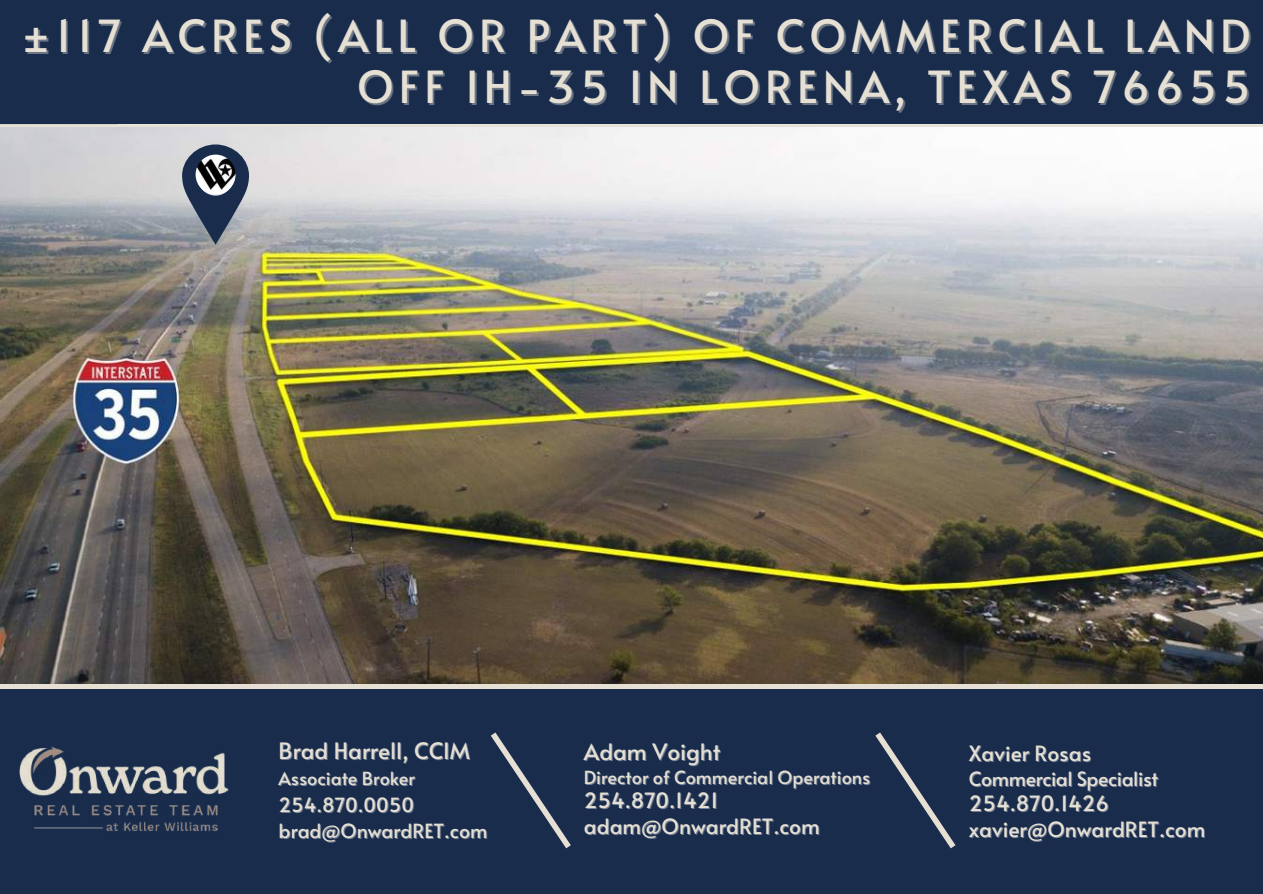
<style>
.page{position:relative;width:1263px;height:894px;background:#fff}
.page>*{position:absolute;margin:0;border:0;box-sizing:border-box;transform-origin:0 0}
.t1{font:51px/55.2px "Alata";letter-spacing:.115em;color:#e6e0d4;text-align:right}
.t2{font:44.1px/50.7px "Alata";letter-spacing:.115em;color:#e6e0d4;text-align:right}
.t3{font:22.5px "Alata";color:#e6e0d4}
.t4{font:21px/25.8px "Alata";color:#e6e0d4}
.t5{font:19.5px/25.8px "Alata";color:#e6e0d4}
.t6{font:19.5px "Alata";letter-spacing:-.02em;color:#e6e0d4}
.t7{font:18px "Alata";color:#e6e0d4}
.s1{color:rgb(230 224 212/.4)}
</style>
<div class="page">
<div style="left:0;top:0;width:1263px;height:124px;background:#192c4c"></div>
<div style="left:0;top:683px;width:1263px;height:6px;background:#e6e0d4"></div>
<div style="left:0;top:124px;width:1263px;height:6px;background:#e6e0d4"></div>
<div style="left:0;top:689px;width:1263px;height:204px;background:#192c4c"></div>
<img style="left:19px;top:746px;width:210px;height:86px">
<svg style="left:491px;top:732px;width:80px;height:117px"></svg>
<svg style="left:875px;top:732px;width:81px;height:117px"></svg>
<img style="left:0;top:127px;width:1263px;height:556px">
<svg style="left:181px;top:144px;width:69px;height:100px;background:#626e80"></svg>
<img style="left:196px;top:154px;width:40px;height:40px;border-radius:50%">
<h2 class="t2" style="left:22px;top:9px;width:1230px">±117 ACRES (ALL OR PART) OF COMMERCIAL LAND<br>OFF IH-35 IN LORENA, TEXAS 76655</h2>
<h1 class="t1" style="left:198px;top:7px;width:1069px">0.898 ACRES AT 1724 SCOTT BLVD I<span class="s1">N<br></span>TEMPLE, TEXAS</h1>
<p class="t3" style="left:279px;top:733px;width:193px">Brad Harrell, CCIM</p>
<p class="t7" style="left:279px;top:764px;width:138px">Associate Broker</p>
<p class="t5" style="left:279px;top:790px;width:210px">254.870.0050 brad@OnwardRET.com</p>
<p class="t3" style="left:584px;top:735px;width:138px">Adam Voight</p>
<p class="t7" style="left:584px;top:763px;width:288px">Director of Commercial Operations</p>
<p class="t4" style="left:584px;top:786px;width:237px">254.870.1421 adam@OnwardRET.com</p>
<p class="t4" style="left:969px;top:738px;width:124px">Xavier Rosas</p>
<p class="t6" style="left:969px;top:764px;width:191px">Commercial Specialist</p>
<p class="t4" style="left:969px;top:789px;width:238px">254.870.1426 xavier@OnwardRET.com</p>
</div>
